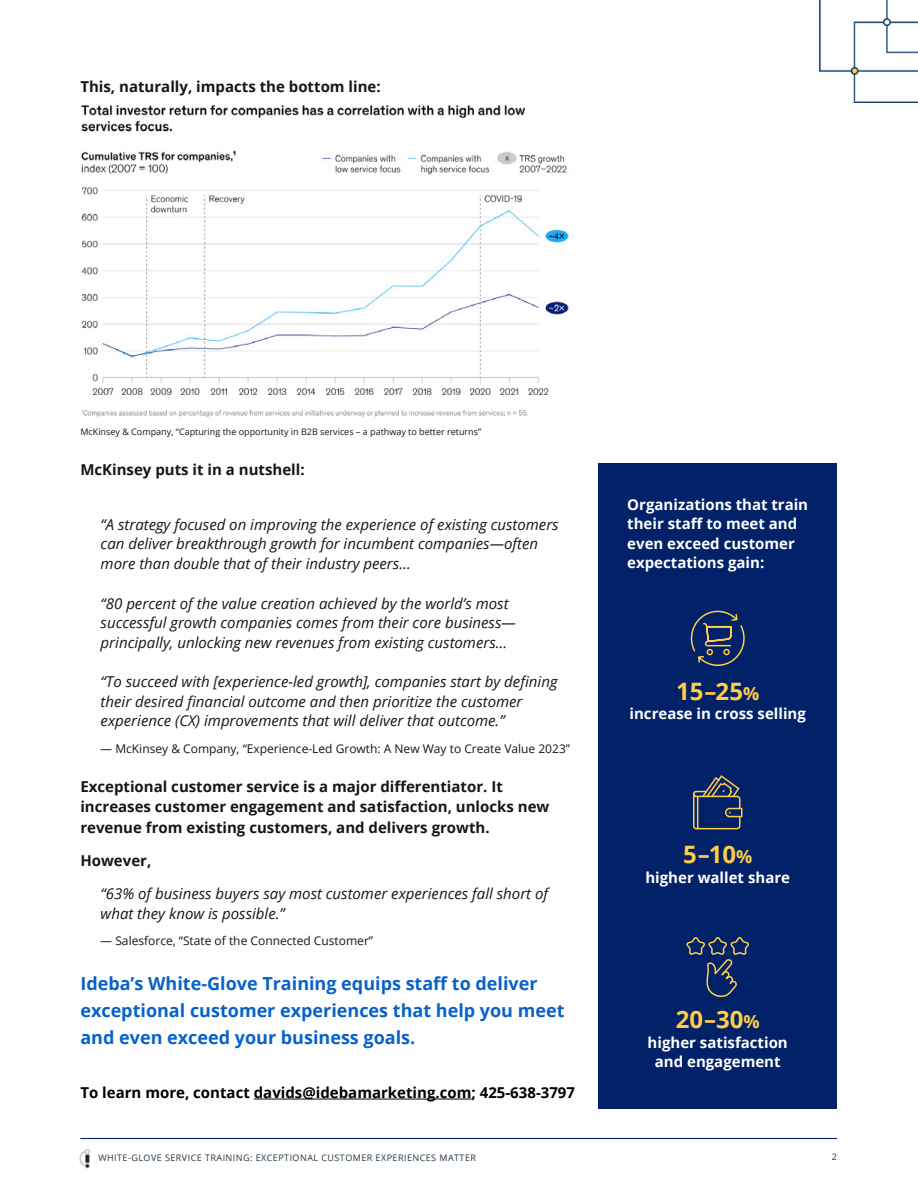
<style>
.page{position:relative;width:918px;height:1188px;background:#fff}
.page>*{position:absolute;margin:0;border:0;box-sizing:border-box;transform-origin:0 0}
.t1{font:700 24px "Open Sans";color:#ffcd46}
.t2{font:700 18px/27px "Open Sans";color:#0762c8}
.t3{font:italic 15px/19.5px "Open Sans";color:#16171d}
.t4{font:700 15px/19.5px "Open Sans";color:#16171d}
.t5{font:700 15px/19.5px "Open Sans";color:#fff}
.t6{font:700 15px "Open Sans";color:#000}
.t7{font:12px "Open Sans";color:#16171d}
.t8{font:9px "Open Sans";color:#16171d}
.t9{font:9px "Open Sans";letter-spacing:.05em;color:#253646}
.s1{font-size:18px}
</style>
<div class="page">
<hr style="left:80px;top:1138px;width:757px;height:1px;background:#012069">
<img style="left:79px;top:1149px;width:11px;height:20px">
<img style="left:819px;top:0;width:99px;height:102px">
<img style="left:81px;top:104px;width:488px;height:313px">
<div style="left:599px;top:464px;width:238px;height:645px;background:#012169"></div>
<svg style="left:693px;top:775px;width:50px;height:55px"></svg>
<svg style="left:686px;top:937px;width:63px;height:60px"></svg>
<svg style="left:690px;top:610px;width:55px;height:56px"></svg>
<hr style="left:254px;top:1099px;width:218px;height:1px;background:#000">
<p class="t4" style="left:80px;top:77px;width:302px">This, naturally, impacts the bottom line:</p>
<p class="t8" style="left:80px;top:426px;width:402px">McKinsey &amp; Company, “Capturing the opportunity in B2B services – a pathway to better returns”</p>
<p class="t4" style="left:80px;top:460px;width:226px">McKinsey puts it in a nutshell:</p>
<p class="t3" style="left:101px;top:514px;width:460px">“A strategy focused on improving the experience of existing customers can deliver breakthrough growth for incumbent companies—often more than double that of their industry peers…</p>
<p class="t3" style="left:101px;top:593px;width:417px">“80 percent of the value creation achieved by the world’s most successful growth companies comes from their core business— principally, unlocking new revenues from existing customers…</p>
<p class="t3" style="left:101px;top:672px;width:458px">“To succeed with [experience-led growth], companies start by defining their desired financial outcome and then prioritize the customer experience (CX) improvements that will deliver that outcome.”</p>
<p class="t7" style="left:100px;top:740px;width:471px">— McKinsey &amp; Company, “Experience-Led Growth: A New Way to Create Value 2023”</p>
<p class="t4" style="left:80px;top:777px;width:471px">Exceptional customer service is a major differentiator. It increases customer engagement and satisfaction, unlocks new</p>
<p class="t4" style="left:80px;top:818px;width:411px">revenue from existing customers, and delivers growth.</p>
<p class="t4" style="left:80px;top:851px;width:73px">However,</p>
<p class="t3" style="left:101px;top:884px;width:449px">“63% of business buyers say most customer experiences fall short of what they know is possible.”</p>
<p class="t7" style="left:100px;top:933px;width:274px">— Salesforce, “State of the Connected Customer”</p>
<p class="t2" style="left:80px;top:969px;width:486px">Ideba’s White-Glove Training equips staff to deliver exceptional customer experiences that help you meet and even exceed your business goals.</p>
<p class="t6" style="left:80px;top:1082px;width:496px">To learn more, contact davids@idebamarketing.com; 425-638-3797</p>
<p class="t5" style="left:627px;top:494px;width:182px">Organizations that train their staff to meet and even exceed customer expectations gain:</p>
<h1 class="t1" style="left:676px;top:674px;width:85px">15–25<span class="s1">%</span></h1>
<p class="t5" style="left:630px;top:704px;width:178px">increase in cross selling</p>
<h1 class="t1" style="left:683px;top:838px;width:71px">5–10<span class="s1">%</span></h1>
<p class="t5" style="left:645px;top:867px;width:146px">higher wallet share</p>
<h1 class="t1" style="left:676px;top:1002px;width:85px">20–30<span class="s1">%</span></h1>
<p class="t5" style="left:648px;top:1032px;width:142px;text-align:center">higher satisfaction and engagement</p>
<p class="t9" style="left:98px;top:1152px;width:379px">WHITE-GLOVE SERVICE TRAINING: EXCEPTIONAL CUSTOMER EXPERIENCES MATTER</p>
<p class="t9" style="left:832px;top:1150px;width:7px">2</p>
</div>
